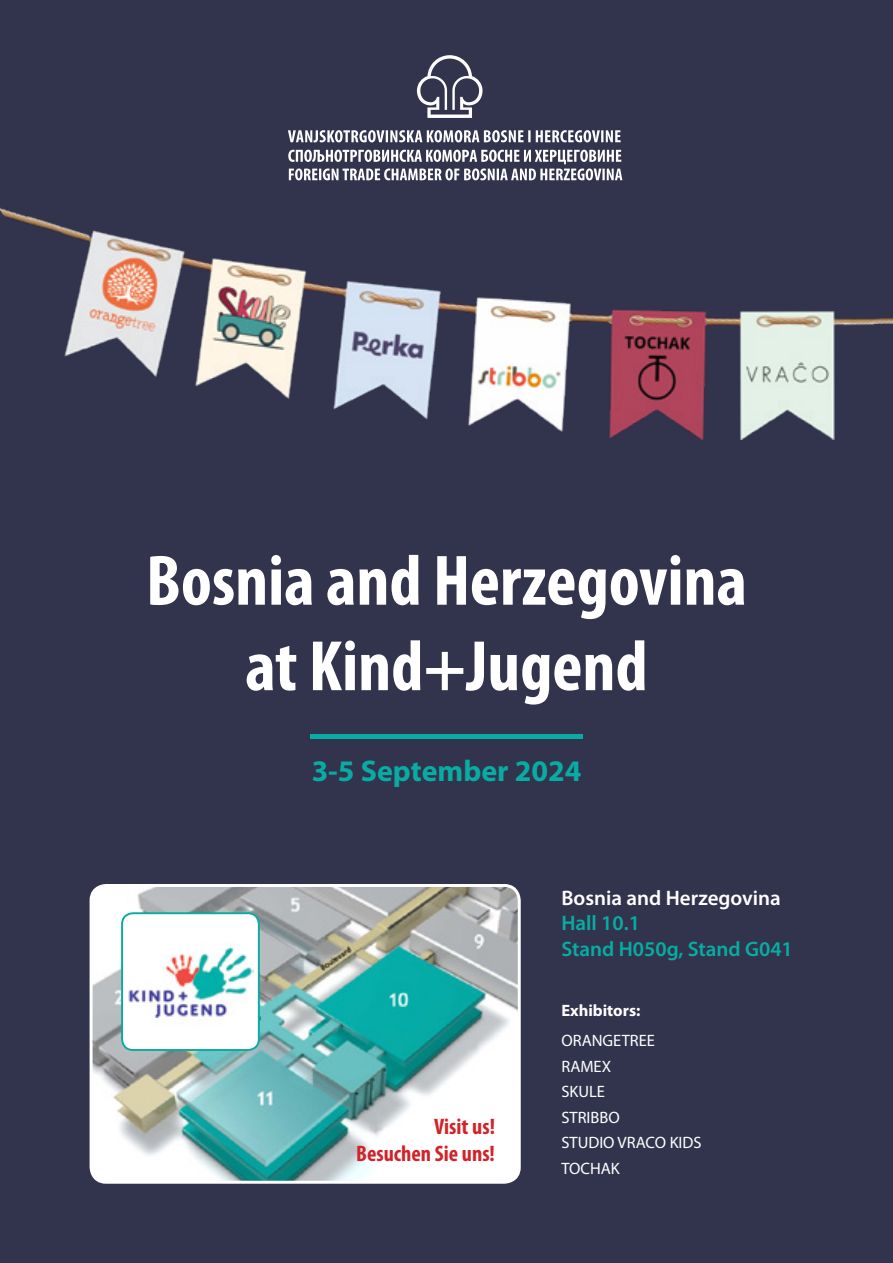
<style>
.page{position:relative;width:893px;height:1263px;background:#32344d}
.page>*{position:absolute;margin:0;border:0;box-sizing:border-box;transform-origin:0 0}
.t1{font:700 condensed 72px/85.5px "Myriad Pro";color:#fff;text-align:center}
.t2{font:700 30px "Myriad Pro";color:#08aca3}
.t3{font:700 condensed 22.5px/27px "Myriad Pro";color:#d2232a;text-align:right}
.t4{font:600 21px/25.2px "Myriad Pro";color:#08aca3}
.t5{font:600 21px "Myriad Pro";color:#fff}
.t6{font:16.5px/25.5px "Myriad Pro";color:#fff}
.t7{font:700 16.5px "Myriad Pro";color:#fff}
</style>
<div class="page">
<img style="left:91px;top:885px;width:426px;height:295px">
<div style="left:90px;top:884px;width:431px;height:300px;border:3px solid #fff;border-radius:15px"></div>
<div style="left:310px;top:734px;width:273px;height:5px;background:#08aca3"></div>
<img style="left:0;top:208px;width:893px;height:231px">
<svg style="left:288px;top:130px;width:333px;height:12px"></svg>
<svg style="left:288px;top:150px;width:334px;height:30px"></svg>
<svg style="left:417px;top:55px;width:65px;height:63px"></svg>
<div style="left:122px;top:913px;width:137px;height:137px;background:#fff;border-radius:11px"></div>
<img style="left:128px;top:946px;width:125px;height:73px">
<div style="left:121px;top:912px;width:139px;height:139px;border:2px solid #08aca3;border-radius:11px"></div>
<h1 class="t1" style="left:146px;top:536px;width:602px">Bosnia and Herzegovina at Kind+Jugend</h1>
<h2 class="t2" style="left:312px;top:751px;width:271px">3-5 September 2024</h2>
<h3 class="t3" style="left:356px;top:1112px;width:140px">Visit us!<br>Besuchen Sie uns!</h3>
<p class="t5" style="left:561px;top:885px;width:221px">Bosnia and Herzegovina</p>
<p class="t4" style="left:561px;top:910px;width:233px">Hall 10.1<br>Stand H050g, Stand G041</p>
<p class="t7" style="left:561px;top:1000px;width:81px">Exhibitors:</p>
<p class="t6" style="left:561px;top:1028px;width:142px">ORANGETREE<br>RAMEX<br>SKULE<br>STRIBBO<br>STUDIO VRACO KIDS<br>TOCHAK</p>
</div>
